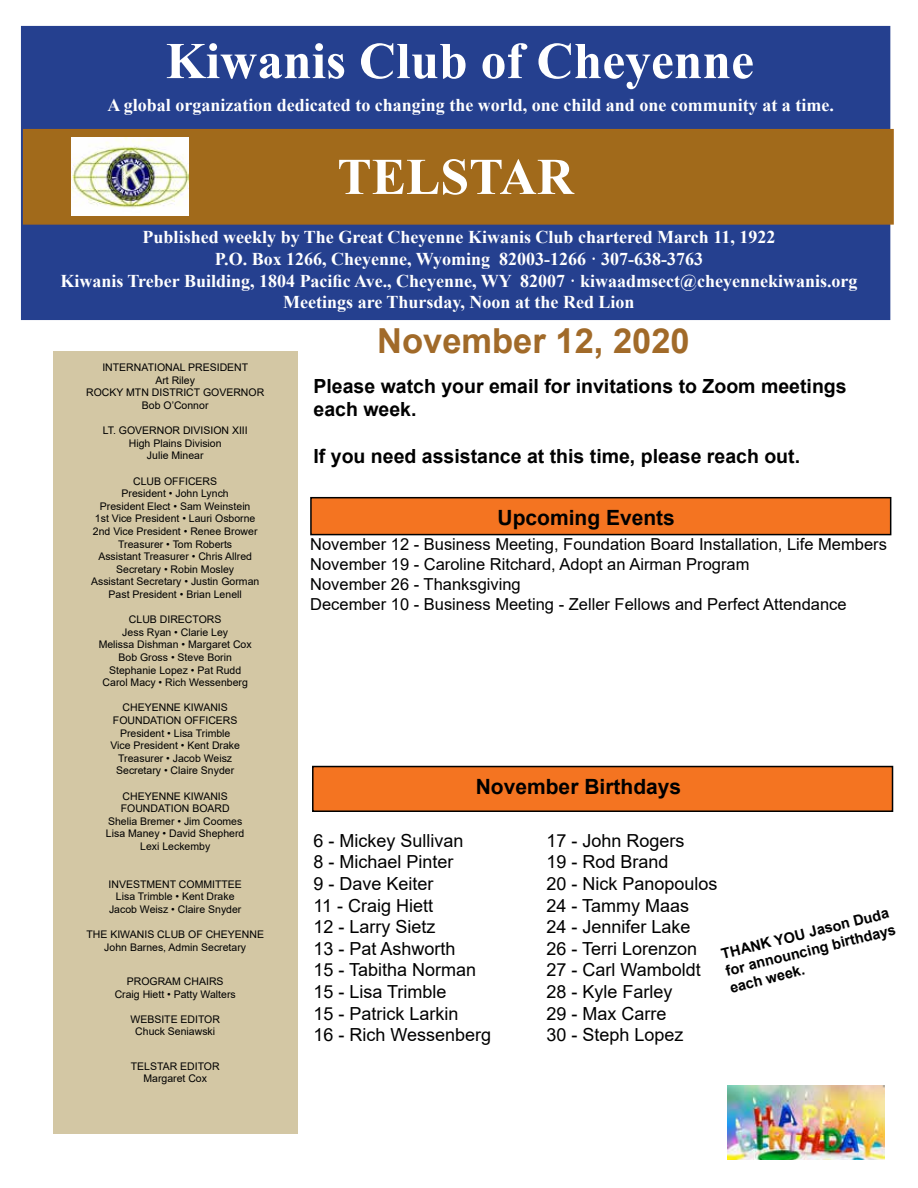
<style>
.page{position:relative;width:918px;height:1188px;background:#fff}
.page>*{position:absolute;margin:0;border:0;box-sizing:border-box;transform-origin:0 0}
.t1{font:700 51.45px "Times New Roman";color:#fff}
.t2{font:700 34.5px "Arial";color:#a16a29}
.t3{font:700 21px "Arial";color:#000}
.t4{font:700 19.5px/23.4px "Arial";color:#000}
.t5{font:700 18px/21.6px "Times New Roman";color:#fff;text-align:center}
.t6{font:18px/21.6px "Arial";color:#000}
.t7{font:16.5px/19.8px "Arial";color:#000}
.t8{font:700 14.55px/17.4px "Arial";color:#000}
.t9{font:10.5px/12.6px "Arial";color:#000;text-align:center}
</style>
<div class="page">
<div style="left:21px;top:26px;width:869px;height:294px;background:#25408f"></div>
<div style="left:23px;top:129px;width:871px;height:96px;background:#a16a1b;border:2px solid #a66919"></div>
<div style="left:53px;top:351px;width:244px;height:783px;background:#d3c7a4"></div>
<div style="left:311px;top:498px;width:580px;height:37px;background:#f47421"></div>
<div style="left:310px;top:497px;width:581px;height:38px;border:2px solid #000"></div>
<div style="left:313px;top:767px;width:580px;height:44px;background:#f47421"></div>
<div style="left:312px;top:766px;width:581px;height:46px;border:2px solid #000"></div>
<img style="left:727px;top:1085px;width:158px;height:74px">
<img style="left:72px;top:138px;width:117px;height:78px">
<h1 class="t1" style="left:166px;top:24px;width:590px">Kiwanis Club of Cheyenne</h1>
<h3 class="t5" style="left:107px;top:94px;width:728px">A global organization dedicated to changing the world, one child and one community at a time.</h3>
<h1 class="t1" style="left:337px;top:140px;width:238px">TELSTAR</h1>
<p class="t5" style="left:60px;top:226px;width:799px">Published weekly by The Great Cheyenne Kiwanis Club chartered March 11, 1922<br>P.O. Box 1266, Cheyenne, Wyoming 82003-1266 · 307-638-3763<br>Kiwanis Treber Building, 1804 Pacific Ave., Cheyenne, WY 82007 · kiwaadmsect@cheyennekiwanis.org Meetings are Thursday, Noon at the Red Lion</p>
<h2 class="t2" style="left:377px;top:316px;width:314px">November 12, 2020</h2>
<p class="t9" style="left:86px;top:361px;width:180px">INTERNATIONAL PRESIDENT<br>Art Riley<br>ROCKY MTN DISTRICT GOVERNOR<br>Bob O’Connor</p>
<p class="t9" style="left:103px;top:424px;width:147px">LT. GOVERNOR DIVISION XIII<br>High Plains Division<br>Julie Minear</p>
<p class="t9" style="left:91px;top:475px;width:170px">CLUB OFFICERS<br>President • John Lynch<br>President Elect • Sam Weinstein<br>1st Vice President • Lauri Osborne<br>2nd Vice President • Renee Brower<br>Treasurer • Tom Roberts<br>Assistant Treasurer • Chris Allred<br>Secretary • Robin Mosley<br>Assistant Secretary • Justin Gorman<br>Past President • Brian Lenell</p>
<p class="t9" style="left:99px;top:613px;width:155px">CLUB DIRECTORS<br>Jess Ryan • Clarie Ley<br>Melissa Dishman • Margaret Cox<br>Bob Gross • Steve Borin<br>Stephanie Lopez • Pat Rudd<br>Carol Macy • Rich Wessenberg</p>
<p class="t9" style="left:110px;top:701px;width:131px">CHEYENNE KIWANIS<br>FOUNDATION OFFICERS<br>President • Lisa Trimble<br>Vice President • Kent Drake<br>Treasurer • Jacob Weisz<br>Secretary • Claire Snyder</p>
<p class="t9" style="left:106px;top:790px;width:140px">CHEYENNE KIWANIS<br>FOUNDATION BOARD<br>Shelia Bremer • Jim Coomes<br>Lisa Maney • David Shepherd<br>Lexi Leckemby</p>
<p class="t9" style="left:109px;top:878px;width:135px">INVESTMENT COMMITTEE<br>Lisa Trimble • Kent Drake<br>Jacob Weisz • Claire Snyder</p>
<p class="t9" style="left:86px;top:928px;width:179px">THE KIWANIS CLUB OF CHEYENNE<br>John Barnes, Admin Secretary</p>
<p class="t9" style="left:115px;top:975px;width:123px">PROGRAM CHAIRS<br>Craig Hiett • Patty Walters</p>
<p class="t9" style="left:130px;top:1013px;width:91px">WEBSITE EDITOR<br>Chuck Seniawski</p>
<p class="t9" style="left:131px;top:1060px;width:90px">TELSTAR EDITOR<br>Margaret Cox</p>
<h3 class="t4" style="left:314px;top:374px;width:535px">Please watch your email for invitations to Zoom meetings each week.</h3>
<h3 class="t4" style="left:314px;top:445px;width:488px">If you need assistance at this time, please reach out.</h3>
<h3 class="t3" style="left:498px;top:503px;width:179px">Upcoming Events</h3>
<h3 class="t7" style="left:310px;top:535px;width:578px">November 12 - Business Meeting, Foundation Board Installation, Life Members November 19 - Caroline Ritchard, Adopt an Airman Program<br>November 26 - Thanksgiving<br>December 10 - Business Meeting - Zeller Fellows and Perfect Attendance</h3>
<h3 class="t3" style="left:476px;top:772px;width:207px">November Birthdays</h3>
<h3 class="t6" style="left:314px;top:830px;width:179px">6 - Mickey Sullivan<br>8 - Michael Pinter<br>9 - Dave Keiter<br>11 - Craig Hiett<br>12 - Larry Sietz<br>13 - Pat Ashworth<br>15 - Tabitha Norman<br>15 - Lisa Trimble<br>15 - Patrick Larkin<br>16 - Rich Wessenberg</h3>
<h3 class="t6" style="left:546px;top:830px;width:173px">17 - John Rogers<br>19 - Rod Brand<br>20 - Nick Panopoulos<br>24 - Tammy Maas<br>24 - Jennifer Lake<br>26 - Terri Lorenzon<br>27 - Carl Wamboldt<br>28 - Kyle Farley<br>29 - Max Carre<br>30 - Steph Lopez</h3>
<h3 class="t8" style="left:720px;top:946px;width:176px;rotate:-14deg">THANK YOU Jason Duda for announcing birthdays each week.</h3>
</div>
